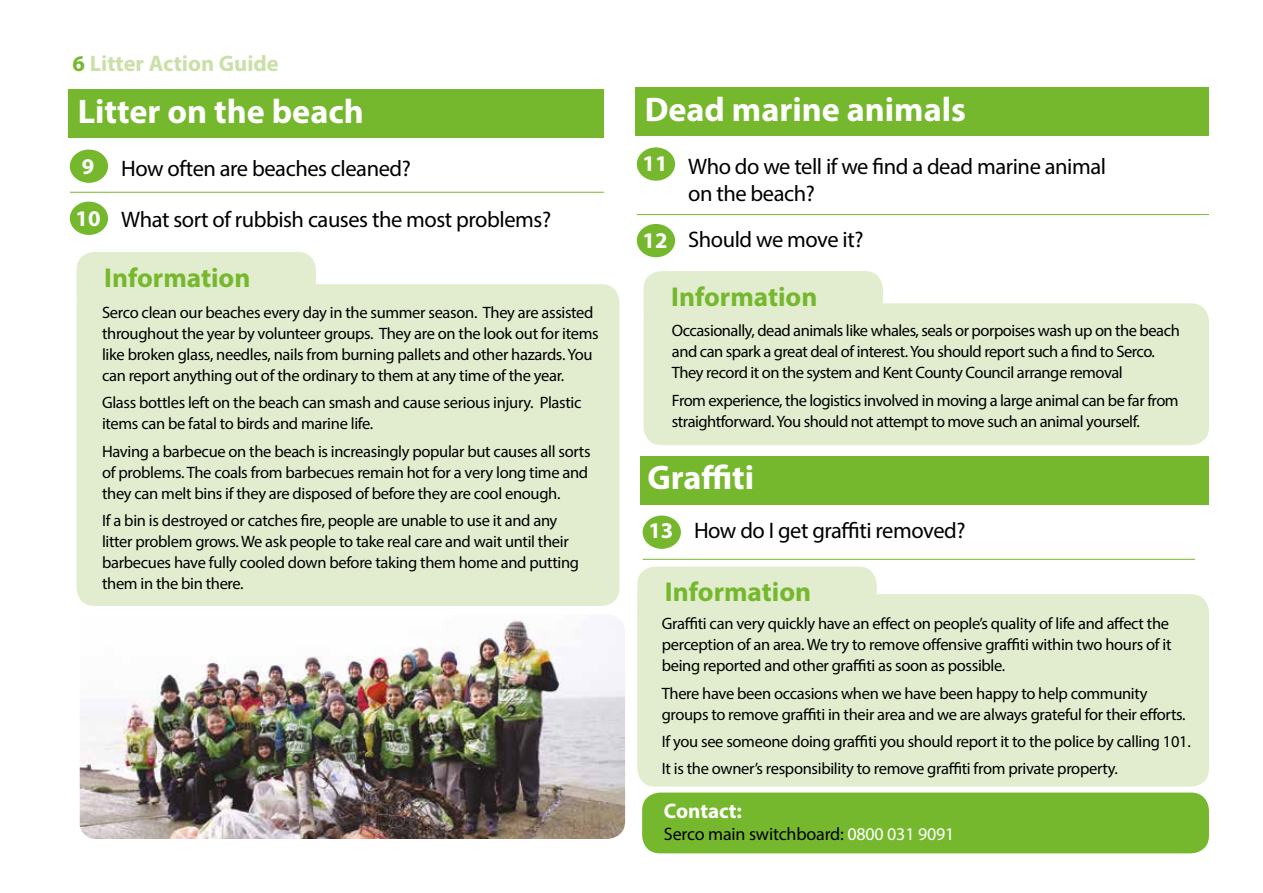
<style>
.page{position:relative;width:1263px;height:893px;background:#fff}
.page>*{position:absolute;margin:0;border:0;box-sizing:border-box;transform-origin:0 0}
.t1{font:700 34.2px "Myriad Pro";color:#fff}
.t2{font:700 27.3px "Myriad Pro";color:#76b82d}
.t3{font:22.5px/27px "Myriad Pro";letter-spacing:-.02em;color:#000}
.t4{font:700 22.5px "Myriad Pro";color:#cbe0a9}
.t5{font:700 22.5px "Myriad Pro";color:#fff}
.t6{font:700 21px "Myriad Pro";color:#fff}
.t7{font:18px "Myriad Pro";letter-spacing:-.01em;color:#000}
.t8{font:16.5px/21px "Myriad Pro";letter-spacing:-.02em;color:#000}
.s1{color:#76b82d}
.s2{font-weight:700;color:#fff}
.s3{color:#fff}
</style>
<div class="page">
<div style="left:77px;top:284px;width:542px;height:322px;background:#e1edce;border-radius:18px"></div>
<div style="left:68px;top:89px;width:536px;height:48px;background:#76b82d"></div>
<div style="left:70px;top:150px;width:38px;height:33px;background:#76b82d;border-radius:50%"></div>
<div style="left:70px;top:202px;width:38px;height:33px;background:#76b82d;border-radius:50%"></div>
<hr style="left:70px;top:192px;width:534px;height:1px;background:#76b82d">
<div style="left:77px;top:252px;width:239px;height:61px;background:#e1edce;border-radius:18px"></div>
<img style="left:80px;top:620px;width:545px;height:219px">
<div style="left:643px;top:303px;width:566px;height:142px;background:#e1edce;border-radius:18px"></div>
<div style="left:635px;top:87px;width:574px;height:48px;background:#76b82d"></div>
<div style="left:637px;top:147px;width:38px;height:34px;background:#76b82d;border-radius:50%"></div>
<div style="left:637px;top:224px;width:38px;height:33px;background:#76b82d;border-radius:50%"></div>
<hr style="left:637px;top:214px;width:572px;height:1px;background:#76b82d">
<div style="left:643px;top:271px;width:240px;height:61px;background:#e1edce;border-radius:18px"></div>
<div style="left:637px;top:594px;width:572px;height:193px;background:#e1edce;border-radius:18px"></div>
<div style="left:641px;top:456px;width:568px;height:48px;background:#76b82d"></div>
<div style="left:643px;top:515px;width:38px;height:34px;background:#76b82d;border-radius:50%"></div>
<hr style="left:643px;top:559px;width:552px;height:1px;background:#76b82d">
<div style="left:637px;top:567px;width:240px;height:60px;background:#e1edce;border-radius:18px"></div>
<div style="left:642px;top:792px;width:567px;height:61px;background:#76b82d;border-radius:18px"></div>
<h3 class="t4" style="left:73px;top:49px;width:208px"><span class="s1">6</span> Litter Action Guide</h3>
<h1 class="t1" style="left:78px;top:89px;width:288px">Litter on the beach</h1>
<h3 class="t3" style="left:121px;top:154px;width:291px">How often are beaches cleaned?</h3>
<h3 class="t3" style="left:121px;top:205px;width:431px">What sort of rubbish causes the most problems?</h3>
<h3 class="t5" style="left:82px;top:151px;width:14px">9</h3>
<h3 class="t5" style="left:76px;top:203px;width:26px">10</h3>
<h2 class="t2" style="left:104px;top:260px;width:148px">Information</h2>
<p class="t8" style="left:102px;top:302px;width:498px">Serco clean our beaches every day in the summer season. They are assisted throughout the year by volunteer groups. They are on the look out for items like broken glass, needles, nails from burning pallets and other hazards. You can report anything out of the ordinary to them at any time of the year.</p>
<p class="t8" style="left:102px;top:392px;width:481px">Glass bottles left on the beach can smash and cause serious injury. Plastic items can be fatal to birds and marine life.</p>
<p class="t8" style="left:102px;top:440px;width:490px">Having a barbecue on the beach is increasingly popular but causes all sorts of problems. The coals from barbecues remain hot for a very long time and they can melt bins if they are disposed of before they are cool enough.</p>
<p class="t8" style="left:102px;top:510px;width:478px">If a bin is destroyed or catches fire, people are unable to use it and any litter problem grows. We ask people to take real care and wait until their barbecues have fully cooled down before taking them home and putting them in the bin there.</p>
<h1 class="t1" style="left:645px;top:87px;width:323px">Dead marine animals</h1>
<h3 class="t3" style="left:688px;top:152px;width:419px">Who do we tell if we find a dead marine animal on the beach?</h3>
<h3 class="t3" style="left:688px;top:226px;width:177px">Should we move it?</h3>
<h3 class="t5" style="left:643px;top:149px;width:26px">11</h3>
<h3 class="t5" style="left:643px;top:226px;width:26px">12</h3>
<h2 class="t2" style="left:671px;top:279px;width:148px">Information</h2>
<p class="t8" style="left:672px;top:320px;width:509px">Occasionally, dead animals like whales, seals or porpoises wash up on the beach and can spark a great deal of interest. You should report such a find to Serco.<br>They record it on the system and Kent County Council arrange removal</p>
<p class="t8" style="left:672px;top:389px;width:508px">From experience, the logistics involved in moving a large animal can be far from straightforward. You should not attempt to move such an animal yourself.</p>
<h1 class="t1" style="left:647px;top:455px;width:108px">Graffiti</h1>
<h3 class="t3" style="left:648px;top:517px;width:319px"><span class="s2">13</span> How do I get graffiti removed?</h3>
<h2 class="t2" style="left:665px;top:574px;width:148px">Information</h2>
<p class="t8" style="left:662px;top:613px;width:511px">Graffiti can very quickly have an effect on people’s quality of life and affect the perception of an area. We try to remove offensive graffiti within two hours of it being reported and other graffiti as soon as possible.</p>
<p class="t8" style="left:662px;top:682px;width:525px">There have been occasions when we have been happy to help community groups to remove graffiti in their area and we are always grateful for their efforts.</p>
<p class="t8" style="left:662px;top:727px;width:530px;line-height:27.3px">If you see someone doing graffiti you should report it to the police by calling 101.<br>It is the owner’s responsibility to remove graffiti from private property.</p>
<p class="t6" style="left:664px;top:797px;width:80px">Contact:</p>
<p class="t7" style="left:664px;top:823px;width:292px">Serco main switchboard: <span class="s3">0800 031 9091</span></p>
</div>
